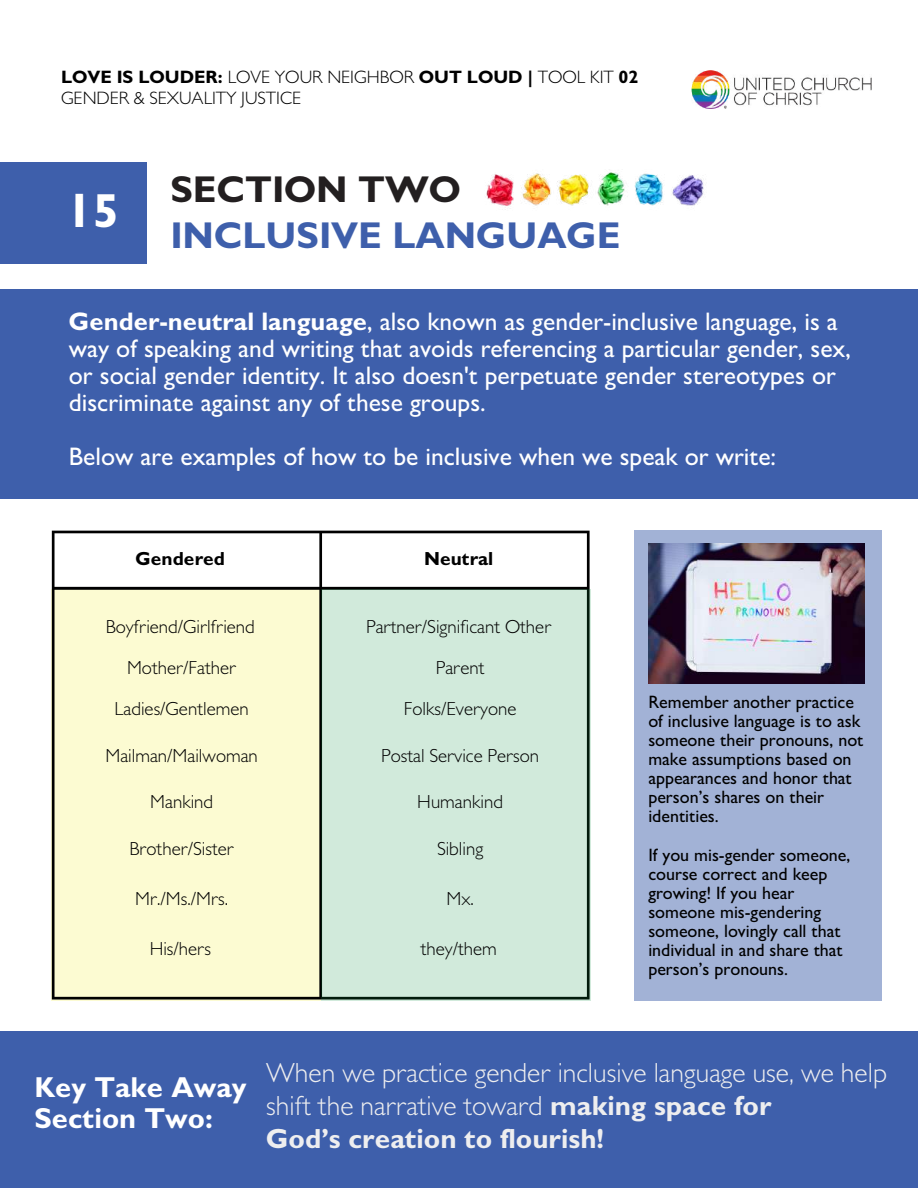
<style>
.page{position:relative;width:918px;height:1188px;background:#fff}
.page>*{position:absolute;margin:0;border:0;box-sizing:border-box;transform-origin:0 0}
.t1{font:700 48px "Gill Sans MT Std";color:#fff}
.t2{font:700 37.5px "Gill Sans MT Std";color:#3e5fab}
.t3{font:700 37.5px "Gill Sans MT Std";color:#231f20}
.t4{font:700 28.95px/31.5px "Gill Sans MT Std";color:#fff}
.t5{font:300 27.75px/33px "Gill Sans MT Std";color:#eeeeef}
.t6{font:500 25.5px/27px "Gill Sans MT Std";color:#fff}
.t7{font:300 19.05px "Gill Sans MT Std";color:#000}
.t8{font:700 19.05px "Gill Sans MT Std";color:#000}
.t9{font:500 18px/19.2px "Gill Sans MT Std";color:#000}
.t10{font:300 18px/21.3px "Gill Sans MT Std";color:#000}
.s1{font-weight:700}
</style>
<div class="page">
<img style="left:691px;top:70px;width:180px;height:39px">
<div style="left:0;top:162px;width:146px;height:102px;background:#3e5fab"></div>
<img style="left:486px;top:172px;width:218px;height:38px">
<div style="left:1px;top:290px;width:917px;height:209px;background:#3e5fab"></div>
<svg style="left:52px;top:531px;width:538px;height:469px;fill:#fcfbd2"></svg>
<div style="left:634px;top:531px;width:248px;height:469px;background:#a2b2d6"></div>
<img style="left:648px;top:543px;width:216px;height:141px">
<div style="left:321px;top:589px;width:269px;height:411px;background:#d1eadb"></div>
<div style="left:0;top:1032px;width:918px;height:156px;background:#3e5fab"></div>
<p class="t10" style="left:61px;top:69px;width:579px"><span class="s1">LOVE IS LOUDER:</span> LOVE YOUR NEIGHBOR <span class="s1">OUT LOUD |</span> TOOL KIT <span class="s1">02<br></span>GENDER &amp; SEXUALITY JUSTICE</p>
<h1 class="t1" style="left:66px;top:194px;width:54px">15</h1>
<h2 class="t3" style="left:170px;top:176px;width:292px">SECTION TWO</h2>
<h2 class="t2" style="left:170px;top:222px;width:452px">INCLUSIVE LANGUAGE</h2>
<p class="t6" style="left:69px;top:312px;width:784px"><span class="s1">Gender-neutral language</span>, also known as gender-inclusive language, is a way of speaking and writing that avoids referencing a particular gender, sex, or social gender identity. It also doesn't perpetuate gender stereotypes or discriminate against any of these groups.</p>
<h3 class="t6" style="left:69px;top:447px;width:709px">Below are examples of how to be inclusive when we speak or write:</h3>
<p class="t8" style="left:136px;top:552px;width:91px">Gendered</p>
<p class="t8" style="left:424px;top:552px;width:71px">Neutral</p>
<p class="t7" style="left:106px;top:620px;width:151px">Boyfriend/Girlfriend</p>
<p class="t7" style="left:366px;top:620px;width:187px">Partner/Significant Other</p>
<p class="t7" style="left:127px;top:661px;width:111px">Mother/Father</p>
<p class="t7" style="left:436px;top:661px;width:50px">Parent</p>
<p class="t7" style="left:115px;top:702px;width:136px">Ladies/Gentlemen</p>
<p class="t7" style="left:404px;top:702px;width:114px">Folks/Everyone</p>
<p class="t7" style="left:106px;top:749px;width:154px">Mailman/Mailwoman</p>
<p class="t7" style="left:381px;top:749px;width:160px">Postal Service Person</p>
<p class="t7" style="left:150px;top:795px;width:64px">Mankind</p>
<p class="t7" style="left:417px;top:795px;width:87px">Humankind</p>
<p class="t7" style="left:129px;top:842px;width:106px">Brother/Sister</p>
<p class="t7" style="left:437px;top:842px;width:48px">Sibling</p>
<p class="t7" style="left:135px;top:892px;width:94px">Mr./Ms./Mrs.</p>
<p class="t7" style="left:446px;top:892px;width:29px">Mx.</p>
<p class="t7" style="left:150px;top:942px;width:63px">His/hers</p>
<p class="t7" style="left:421px;top:942px;width:78px">they/them</p>
<p class="t9" style="left:648px;top:695px;width:217px">Remember another practice of inclusive language is to ask someone their pronouns, not make assumptions based on appearances and honor that person’s shares on their identities.</p>
<p class="t9" style="left:648px;top:848px;width:204px">If you mis-gender someone, course correct and keep growing! If you hear someone mis-gendering someone, lovingly call that individual in and share that person’s pronouns.</p>
<h3 class="t4" style="left:34px;top:1075px;width:214px">Key Take Away<br>Section Two:</h3>
<h3 class="t5" style="left:266px;top:1061px;width:622px">When we practice gender inclusive language use, we help shift the narrative toward <span class="s1">making space for<br>God’s creation to flourish!</span></h3>
</div>
